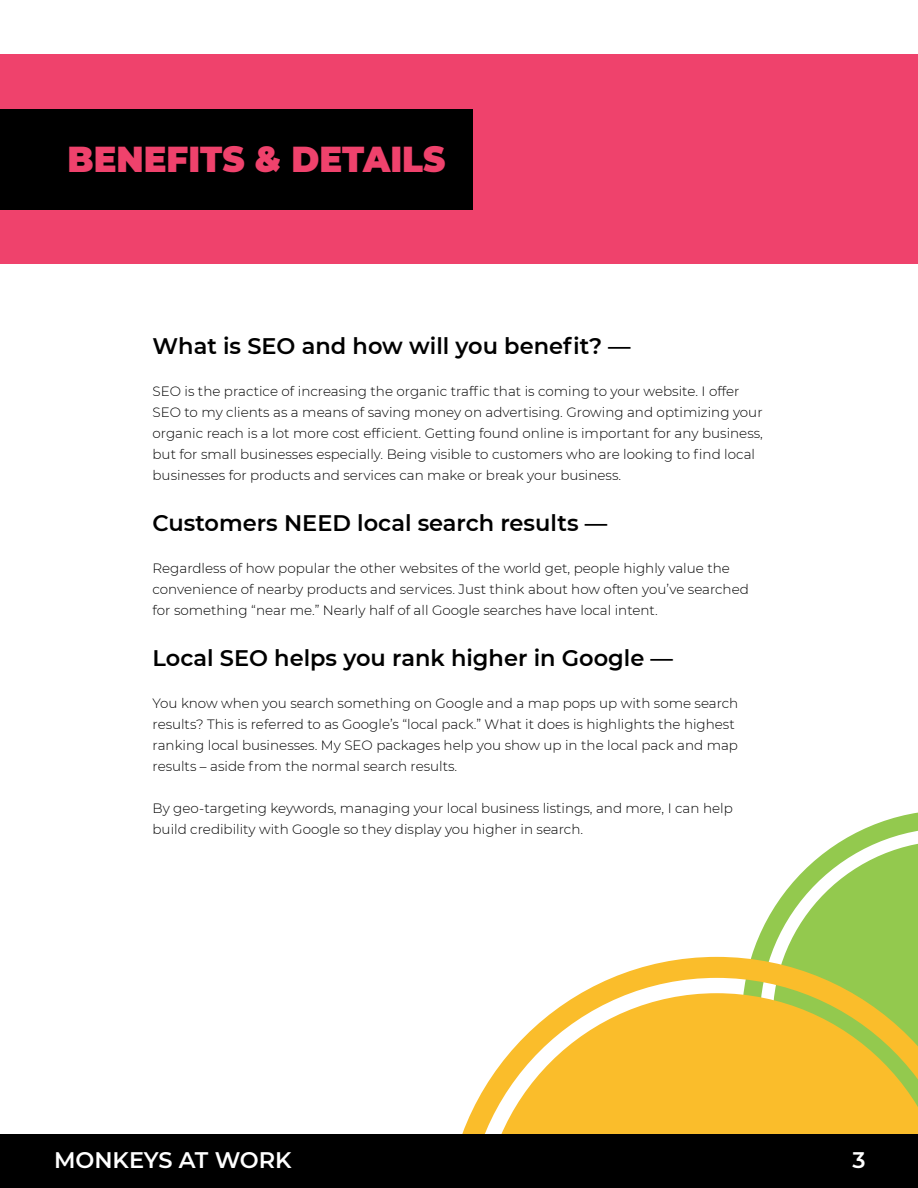
<style>
.page{position:relative;width:918px;height:1188px;background:#fff}
.page>*{position:absolute;margin:0;border:0;box-sizing:border-box;transform-origin:0 0}
.t1{font:900 36px "Montserrat";color:#ef426c;scale:.94 1}
.t2{font:600 22.5px "Montserrat";color:#000}
.t3{font:600 22.5px "Montserrat";color:#fff}
.t4{font:300 13.5px/21px "Montserrat";color:#000}
</style>
<div class="page">
<svg style="left:751px;top:812px;width:167px;height:145px"></svg>
<svg style="left:462px;top:957px;width:456px;height:177px"></svg>
<div style="left:0;top:1134px;width:918px;height:54px;background:#000"></div>
<div style="left:0;top:55px;width:918px;height:209px;background:#ef426c"></div>
<div style="left:0;top:109px;width:472px;height:100px;background:#000"></div>
<h1 class="t1" style="left:68px;top:133px;width:404px">BENEFITS &amp; DETAILS</h1>
<h2 class="t2" style="left:153px;top:331px;width:480px">What is SEO and how will you benefit? —</h2>
<p class="t4" style="left:153px;top:381px;width:612px">SEO is the practice of increasing the organic traffic that is coming to your website. I offer SEO to my clients as a means of saving money on advertising. Growing and optimizing your organic reach is a lot more cost efficient. Getting found online is important for any business, but for small businesses especially. Being visible to customers who are looking to find local businesses for products and services can make or break your business.</p>
<h2 class="t2" style="left:153px;top:508px;width:456px">Customers NEED local search results —</h2>
<p class="t4" style="left:153px;top:558px;width:598px">Regardless of how popular the other websites of the world get, people highly value the convenience of nearby products and services. Just think about how often you’ve searched for something “near me.” Nearly half of all Google searches have local intent.</p>
<h2 class="t2" style="left:153px;top:643px;width:522px">Local SEO helps you rank higher in Google —</h2>
<p class="t4" style="left:153px;top:693px;width:587px">You know when you search something on Google and a map pops up with some search results? This is referred to as Google’s “local pack.” What it does is highlights the highest ranking local businesses. My SEO packages help you show up in the local pack and map results – aside from the normal search results.</p>
<p class="t4" style="left:153px;top:798px;width:582px">By geo-targeting keywords, managing your local business listings, and more, I can help build credibility with Google so they display you higher in search.</p>
<h2 class="t3" style="left:54px;top:1144px;width:239px">MONKEYS AT WORK</h2>
<h2 class="t3" style="left:853px;top:1144px;width:15px">3</h2>
</div>
